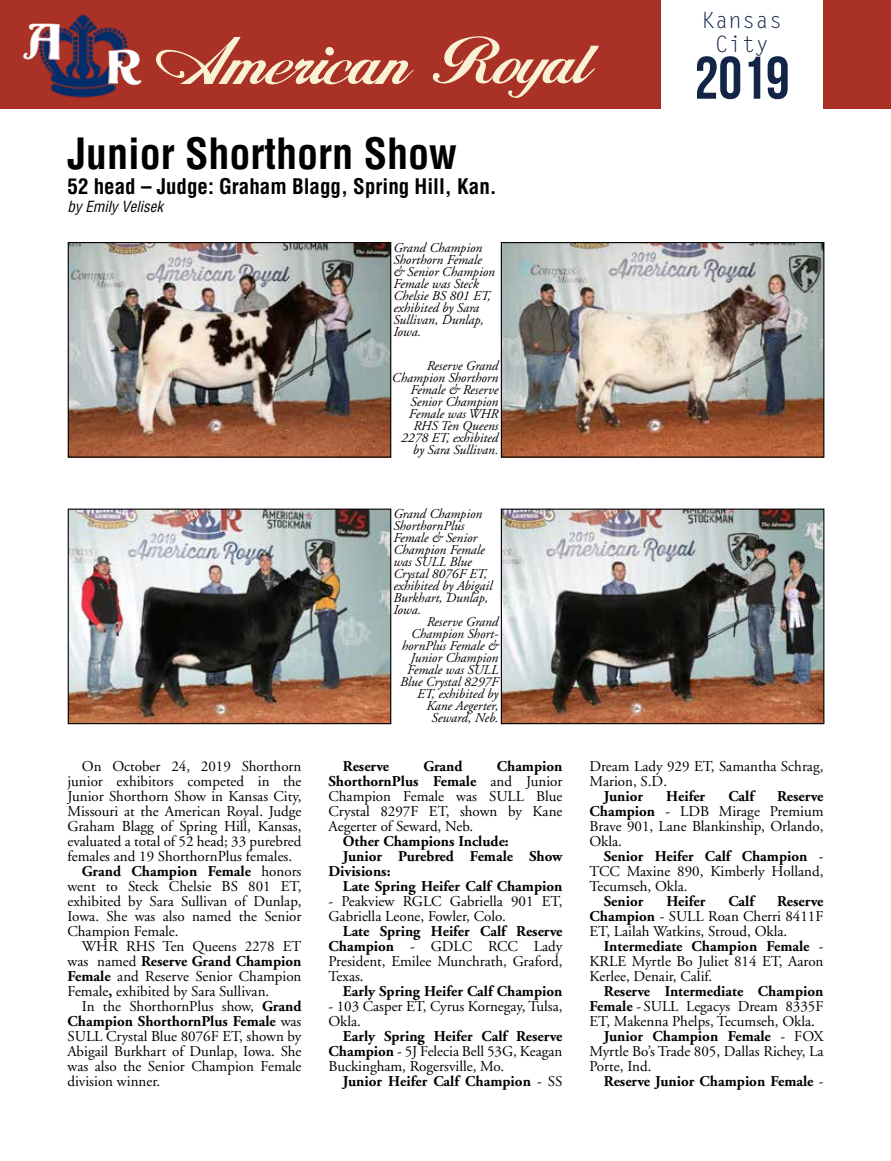
<style>
.page{position:relative;width:891px;height:1161px;background:#fff}
.page>*{position:absolute;margin:0;border:0;box-sizing:border-box;transform-origin:0 0}
.t1{font:67.5px "Alison";color:#f9f1d3}
.t2{font:60px "Bebas Neue";color:#122546}
.t3{font:700 condensed 42px "Helvetica";color:#000}
.t4{font:22.5px/23.9px "Letter Gothic Std";color:#122546;text-align:center}
.t5{font:700 condensed 21px "Helvetica";color:#000}
.t6{font:15px/15px "Adobe Garamond";color:#000;text-align:justify}
.t7{font:700 15px "Adobe Garamond";color:#000}
.t8{font:italic condensed 15px "Helvetica";color:#000}
.t9{font:italic 13.5px/12px "Adobe Garamond";color:#000}
.s1{font-weight:400}
.s2{font-weight:700}
</style>
<div class="page">
<div style="left:0;top:0;width:891px;height:109px;background:#a93125"></div>
<img style="left:22px;top:14px;width:120px;height:84px">
<div style="left:662px;top:0;width:161px;height:115px;background:#fff"></div>
<img style="left:70px;top:244px;width:319px;height:212px">
<div style="left:68px;top:242px;width:323px;height:216px;border:1px solid #000"></div>
<img style="left:503px;top:244px;width:319px;height:212px">
<div style="left:501px;top:242px;width:323px;height:216px;border:1px solid #000"></div>
<img style="left:70px;top:511px;width:319px;height:211px">
<div style="left:68px;top:509px;width:323px;height:215px;border:1px solid #000"></div>
<img style="left:503px;top:511px;width:319px;height:211px">
<div style="left:501px;top:509px;width:323px;height:215px;border:1px solid #000"></div>
<h1 class="t1" style="left:156px;top:29px;width:433px">American Royal</h1>
<h3 class="t3" style="left:68px;top:128px;width:391px">Junior Shorthorn Show</h3>
<h3 class="t5" style="left:68px;top:173px;width:431px">52 head – Judge: Graham Blagg, Spring Hill, Kan.</h3>
<p class="t8" style="left:68px;top:197px;width:97px">by Emily Velisek</p>
<p class="t9" style="left:393px;top:242px;width:103px">Grand Champion<br>Shorthorn Female &amp; Senior Champion<br>Female was Steck<br>Chelsie BS 801 ET, exhibited by Sara<br>Sullivan, Dunlap,<br>Iowa.</p>
<p class="t9" style="left:392px;top:360px;width:108px;text-align:right">Reserve Grand<br>Champion Shorthorn<br>Female &amp; Reserve<br>Senior Champion<br>Female was WHR<br>RHS Ten Queens<br>2278 ET, exhibited by Sara Sullivan.</p>
<p class="t9" style="left:393px;top:508px;width:101px">Grand Champion<br>ShorthornPlus<br>Female &amp; Senior<br>Champion Female was SULL Blue<br>Crystal 8076F ET, exhibited by Abigail<br>Burkhart, Dunlap,<br>Iowa.</p>
<p class="t9" style="left:400px;top:616px;width:100px;text-align:right">Reserve Grand<br>Champion Short&shy;hornPlus Female &amp;<br>Junior Champion<br>Female was SULL<br>Blue Crystal 8297F<br>ET, exhibited by<br>Kane Aegerter,<br>Seward, Neb.</p>
<h3 class="t4" style="left:702px;top:9px;width:82px">Kansas<br>City</h3>
<h2 class="t2" style="left:695px;top:45px;width:97px">2019</h2>
<p class="t6" style="left:82px;top:759px;width:221px">On October 24, 2019 Shorthorn</p>
<p class="t6" style="left:68px;top:774px;width:235px">junior exhibitors competed in the</p>
<p class="t6" style="left:68px;top:789px;width:235px">Junior Shorthorn Show in Kansas City,</p>
<p class="t6" style="left:68px;top:804px;width:236px">Missouri at the American Royal. Judge</p>
<p class="t6" style="left:68px;top:819px;width:236px">Graham Blagg of Spring Hill, Kansas,</p>
<p class="t6" style="left:68px;top:834px;width:236px">evaluated a total of 52 head; 33 purebred</p>
<p class="t6" style="left:68px;top:849px;width:226px">females and 19 ShorthornPlus females.</p>
<p class="t7" style="left:82px;top:863px;width:221px">Grand Champion Female <span class="s1">honors</span></p>
<p class="t6" style="left:68px;top:879px;width:236px">went to Steck Chelsie BS 801 ET,</p>
<p class="t6" style="left:68px;top:894px;width:235px">exhibited by Sara Sullivan of Dunlap,</p>
<p class="t6" style="left:68px;top:909px;width:236px">Iowa. She was also named the Senior</p>
<p class="t6" style="left:68px;top:924px;width:113px">Champion Female.</p>
<p class="t6" style="left:82px;top:939px;width:221px">WHR RHS Ten Queens 2278 ET</p>
<p class="t7" style="left:68px;top:953px;width:235px"><span class="s1">was named</span> Reserve Grand Champion</p>
<p class="t6" style="left:68px;top:969px;width:235px"><span class="s2">Female</span> and Reserve Senior Champion</p>
<p class="t6" style="left:68px;top:984px;width:203px">Female<span class="s2">,</span> exhibited by Sara Sullivan.</p>
<p class="t6" style="left:82px;top:999px;width:221px">In the ShorthornPlus show, <span class="s2">Grand</span></p>
<p class="t7" style="left:68px;top:1013px;width:235px">Champion ShorthornPlus Female <span class="s1">was</span></p>
<p class="t6" style="left:68px;top:1029px;width:235px">SULL Crystal Blue 8076F ET, shown by</p>
<p class="t6" style="left:68px;top:1044px;width:236px">Abigail Burkhart of Dunlap, Iowa. She</p>
<p class="t6" style="left:68px;top:1059px;width:236px">was also the Senior Champion Female</p>
<p class="t6" style="left:68px;top:1074px;width:94px">division winner.</p>
<p class="t6" style="left:329px;top:759px;width:236px;text-indent:168px"><span class="s2">Champion ShorthornPlus Female</span> and Junior Champion Female was SULL Blue Crystal 8297F ET, shown by Kane Aegerter of Seward, Neb.</p>
<p class="t7" style="left:343px;top:833px;width:167px">Other Champions Include:</p>
<p class="t7" style="left:343px;top:848px;width:221px">Junior Purebred Female Show</p>
<p class="t7" style="left:329px;top:863px;width:64px">Divisions:</p>
<p class="t7" style="left:343px;top:878px;width:221px">Late Spring Heifer Calf Champion</p>
<p class="t6" style="left:329px;top:894px;width:235px">- Peakview RGLC Gabriella 901 ET,<br>Gabriella Leone, Fowler, Colo.</p>
<p class="t6" style="left:329px;top:924px;width:236px;text-indent:14px"><span class="s2">Late Spring Heifer Calf Reserve Champion</span> - GDLC RCC Lady President, Emilee Munchrath, Graford, Texas.</p>
<p class="t7" style="left:343px;top:983px;width:221px">Early Spring Heifer Calf Champion</p>
<p class="t6" style="left:329px;top:999px;width:235px">- 103 Casper ET, Cyrus Kornegay, Tulsa,<br>Okla.</p>
<p class="t6" style="left:329px;top:1029px;width:236px;text-indent:14px"><span class="s2">Early Spring Heifer Calf Reserve Champion</span> - 5J Felecia Bell 53G, Keagan Buckingham, Rogersville, Mo.</p>
<p class="t7" style="left:343px;top:1073px;width:221px">Junior Heifer Calf Champion <span class="s1">- SS</span></p>
<p class="t7" style="left:343px;top:758px;width:48px">Reserve</p>
<p class="t7" style="left:423px;top:758px;width:41px">Grand</p>
<p class="t6" style="left:590px;top:759px;width:235px">Dream Lady 929 ET, Samantha Schrag,<br>Marion, S.D.</p>
<p class="t7" style="left:604px;top:788px;width:41px">Junior</p>
<p class="t7" style="left:666px;top:788px;width:40px">Heifer</p>
<p class="t7" style="left:728px;top:788px;width:27px">Calf</p>
<p class="t6" style="left:590px;top:789px;width:236px;text-indent:188px"><span class="s2">Reserve Champion</span> - LDB Mirage Premium Brave 901, Lane Blankinship, Orlando, Okla.</p>
<p class="t6" style="left:590px;top:849px;width:236px;text-indent:14px"><span class="s2">Senior Heifer Calf Champion</span> - TCC Maxine 890, Kimberly Holland, Tecumseh, Okla.</p>
<p class="t7" style="left:604px;top:893px;width:41px">Senior</p>
<p class="t7" style="left:667px;top:893px;width:40px">Heifer</p>
<p class="t7" style="left:729px;top:893px;width:27px">Calf</p>
<p class="t6" style="left:590px;top:894px;width:236px;text-indent:188px"><span class="s2">Reserve Champion</span> - SULL Roan Cherri 8411F ET, Lailah Watkins, Stroud, Okla.</p>
<p class="t6" style="left:590px;top:939px;width:236px;text-indent:14px"><span class="s2">Intermediate Champion Female</span> - KRLE Myrtle Bo Juliet 814 ET, Aaron Kerlee, Denair, Calif.</p>
<p class="t7" style="left:604px;top:983px;width:221px">Reserve Intermediate Champion</p>
<p class="t6" style="left:590px;top:999px;width:236px"><span class="s2">Female</span> - SULL Legacys Dream 8335F</p>
<p class="t6" style="left:590px;top:1014px;width:227px">ET, Makenna Phelps, Tecumseh, Okla.</p>
<p class="t7" style="left:604px;top:1028px;width:221px">Junior Champion Female <span class="s1">- FOX</span></p>
<p class="t6" style="left:590px;top:1044px;width:235px">Myrtle Bo’s Trade 805, Dallas Richey, La</p>
<p class="t6" style="left:590px;top:1059px;width:64px">Porte, Ind.</p>
<p class="t7" style="left:604px;top:1073px;width:221px">Reserve Junior Champion Female <span class="s1">-</span></p>
</div>
